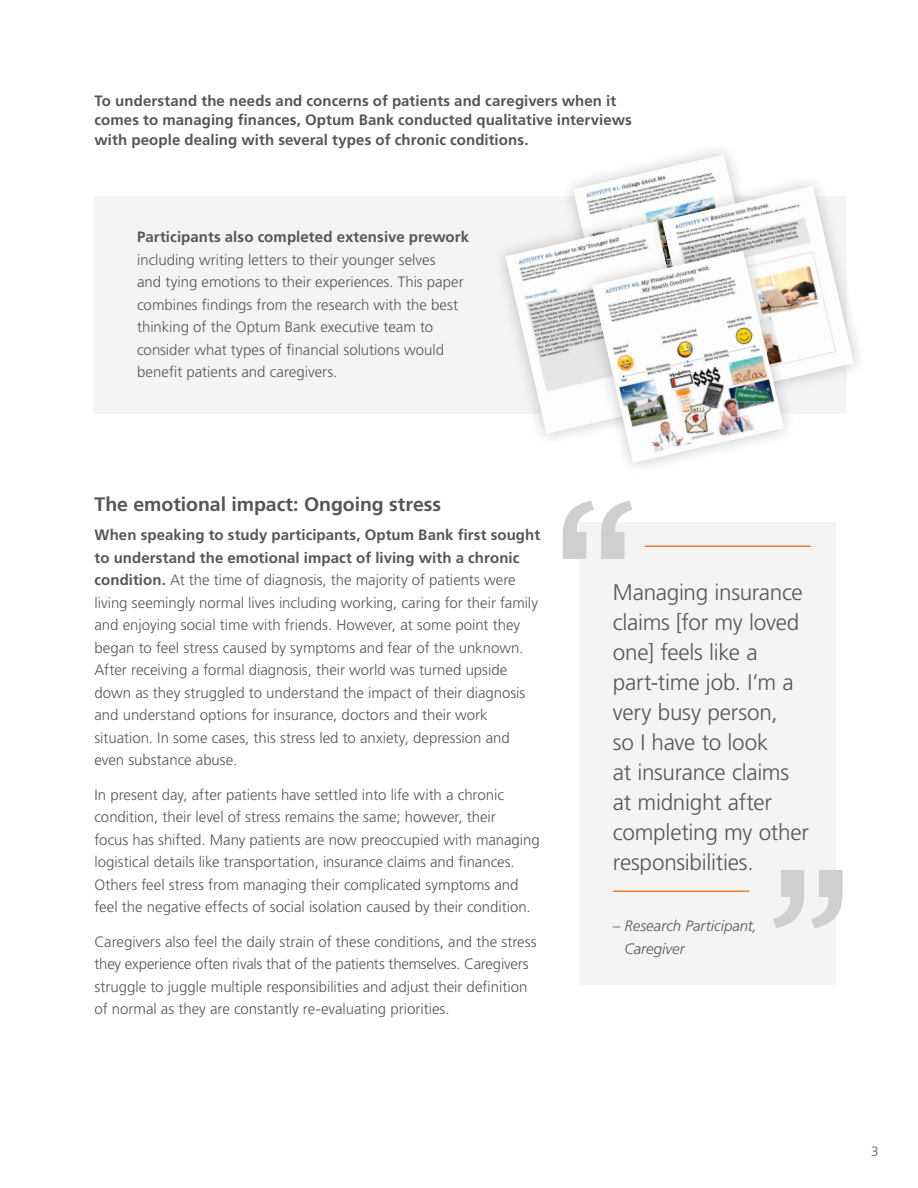
<style>
.page{position:relative;width:918px;height:1188px;background:#fff}
.page>*{position:absolute;margin:0;border:0;box-sizing:border-box;transform-origin:0 0}
.t1{font:300 22.5px/30px "Frutiger LT Std";letter-spacing:-.015em;color:#555659}
.t2{font:700 19.5px "Frutiger LT Std";color:#555659}
.Intro_Body_Copy{font:300 15px/22.5px "Frutiger LT Std";color:#555659}
.Intro_Body_Copy-2{font:700 15px/19.5px "Frutiger LT Std";letter-spacing:.005em;color:#555659}
.Intro_Body_Copy-3{font:italic 300 15px/22.5px "Frutiger LT Std";color:#555659}
.Intro_Body_Copy-4{font:300 13.5px "Frutiger LT Std";color:#555659}
.s1{font-weight:700}
</style>
<div class="page">
<div style="left:94px;top:196px;width:753px;height:218px;background:#f4f4f3"></div>
<div style="left:579px;top:522px;width:257px;height:462px;background:#f4f4f3"></div>
<svg style="left:601px;top:501px;width:31px;height:58px"></svg>
<svg style="left:563px;top:501px;width:31px;height:58px"></svg>
<svg style="left:773px;top:870px;width:31px;height:58px"></svg>
<svg style="left:811px;top:870px;width:32px;height:58px"></svg>
<hr style="left:645px;top:546px;width:166px;height:1px;background:#f47f2a">
<hr style="left:613px;top:891px;width:136px;height:1px;background:#f47f2a">
<div style="left:560px;top:141px;width:218px;height:239px;background:#fff"></div>
<img style="left:573px;top:154px;width:161px;height:54px">
<div style="left:492px;top:208px;width:218px;height:239px;background:#f4f4f3"></div>
<img style="left:505px;top:221px;width:144px;height:213px">
<div style="left:649px;top:172px;width:218px;height:239px;background:#231f20;opacity:.25"></div>
<img style="left:662px;top:186px;width:192px;height:212px">
<div style="left:579px;top:237px;width:218px;height:239px;background:#231f20;opacity:.25"></div>
<img style="left:592px;top:251px;width:192px;height:212px">
<p class="Intro_Body_Copy-2" style="left:94px;top:91px;width:539px">To understand the needs and concerns of patients and caregivers when it comes to managing finances, Optum Bank conducted qualitative interviews with people dealing with several types of chronic conditions.</p>
<p class="Intro_Body_Copy" style="left:137px;top:226px;width:333px"><span class="s1">Participants also completed extensive prework </span>including writing letters to their younger selves<br>and tying emotions to their experiences. This paper combines findings from the research with the best thinking of the Optum Bank executive team to consider what types of financial solutions would benefit patients and caregivers.</p>
<p class="t2" style="left:94px;top:493px;width:348px">The emotional impact: Ongoing stress</p>
<p class="Intro_Body_Copy" style="left:94px;top:524px;width:447px"><span class="s1">When speaking to study participants, Optum Bank first sought to understand the emotional impact of living with a chronic condition.</span> At the time of diagnosis, the majority of patients were living seemingly normal lives including working, caring for their family and enjoying social time with friends. However, at some point they began to feel stress caused by symptoms and fear of the unknown.<br>After receiving a formal diagnosis, their world was turned upside down as they struggled to understand the impact of their diagnosis and understand options for insurance, doctors and their work situation. In some cases, this stress led to anxiety, depression and even substance abuse.</p>
<p class="Intro_Body_Copy" style="left:94px;top:783px;width:447px">In present day, after patients have settled into life with a chronic condition, their level of stress remains the same; however, their<br>focus has shifted. Many patients are now preoccupied with managing logistical details like transportation, insurance claims and finances.<br>Others feel stress from managing their complicated symptoms and feel the negative effects of social isolation caused by their condition.</p>
<p class="Intro_Body_Copy" style="left:94px;top:930px;width:444px">Caregivers also feel the daily strain of these conditions, and the stress they experience often rivals that of the patients themselves. Caregivers struggle to juggle multiple responsibilities and adjust their definition of normal as they are constantly re-evaluating priorities.</p>
<p class="t1" style="left:613px;top:577px;width:197px">Managing insurance claims [for my loved one] feels like a part-time job. I’m a very busy person,<br>so I have to look<br>at insurance claims at midnight after completing my other responsibilities.</p>
<p class="Intro_Body_Copy-3" style="left:625px;top:915px;width:134px;text-indent:-12px">– Research Participant,<br>Caregiver</p>
<p class="Intro_Body_Copy-4" style="left:871px;top:1144px;width:9px">3</p>
</div>
